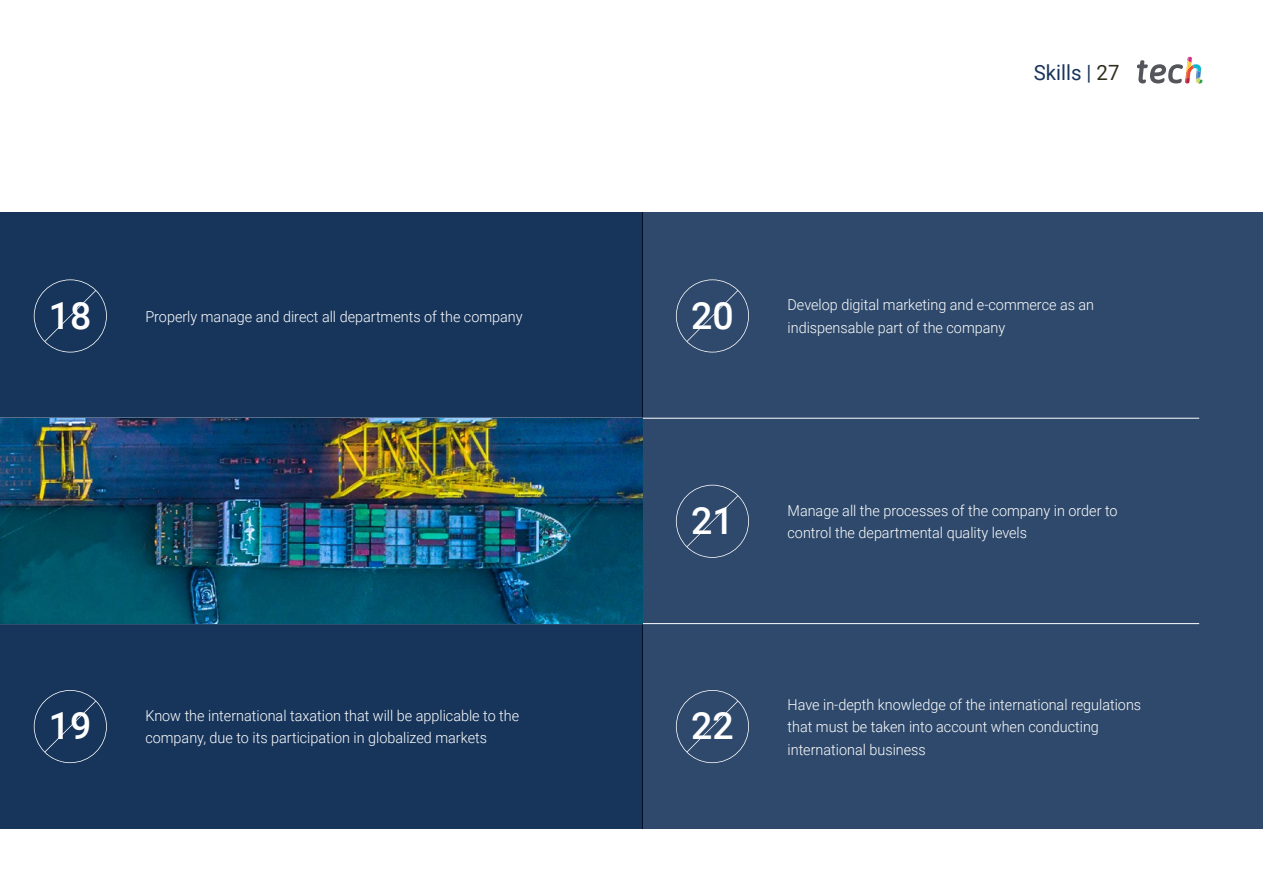
<style>
.page{position:relative;width:1263px;height:893px;background:#fff}
.page>*{position:absolute;margin:0;border:0;box-sizing:border-box;transform-origin:0 0}
.t1{font:500 37.5px "Roboto";color:#fff}
.t2{font:21px "Roboto";color:#1a355c}
.t3{font:300 15px/22.5px "Roboto";color:#fff;scale:.96 1}
.s1{color:#312e20}
</style>
<div class="page">
<div style="left:0;top:213px;width:642px;height:616px;background:#17355b"></div>
<div style="left:642px;top:213px;width:621px;height:616px;background:#2e496b"></div>
<svg style="left:34px;top:279px;width:73px;height:73px"></svg>
<svg style="left:676px;top:279px;width:73px;height:73px"></svg>
<svg style="left:34px;top:690px;width:73px;height:73px"></svg>
<svg style="left:676px;top:485px;width:73px;height:73px"></svg>
<svg style="left:676px;top:690px;width:73px;height:73px"></svg>
<hr style="left:0;top:418px;width:1199px;height:1px;background:#fff">
<hr style="left:0;top:623px;width:1199px;height:1px;background:#fff">
<img style="left:0;top:418px;width:642px;height:205px">
<svg style="left:1137px;top:57px;width:65px;height:27px"></svg>
<h2 class="t2" style="left:1034px;top:57px;width:87px">Skills | <span class="s1">27</span></h2>
<h1 class="t1" style="left:49px;top:289px;width:44px">18</h1>
<h1 class="t1" style="left:691px;top:289px;width:44px">20</h1>
<p class="t3" style="left:145px;top:304px;width:394px">Properly manage and direct all departments of the company</p>
<p class="t3" style="left:787px;top:293px;width:321px">Develop digital marketing and e-commerce as an</p>
<p class="t3" style="left:787px;top:316px;width:228px">indispensable part of the company</p>
<h1 class="t1" style="left:49px;top:700px;width:44px">19</h1>
<p class="t3" style="left:145px;top:704px;width:391px">Know the international taxation that will be applicable to the company, due to its participation in globalized markets</p>
<h1 class="t1" style="left:691px;top:494px;width:44px">21</h1>
<p class="t3" style="left:787px;top:498px;width:345px">Manage all the processes of the company in order to control the departmental quality levels</p>
<h1 class="t1" style="left:691px;top:700px;width:44px">22</h1>
<p class="t3" style="left:787px;top:692px;width:370px">Have in-depth knowledge of the international regulations that must be taken into account when conducting international business</p>
</div>
